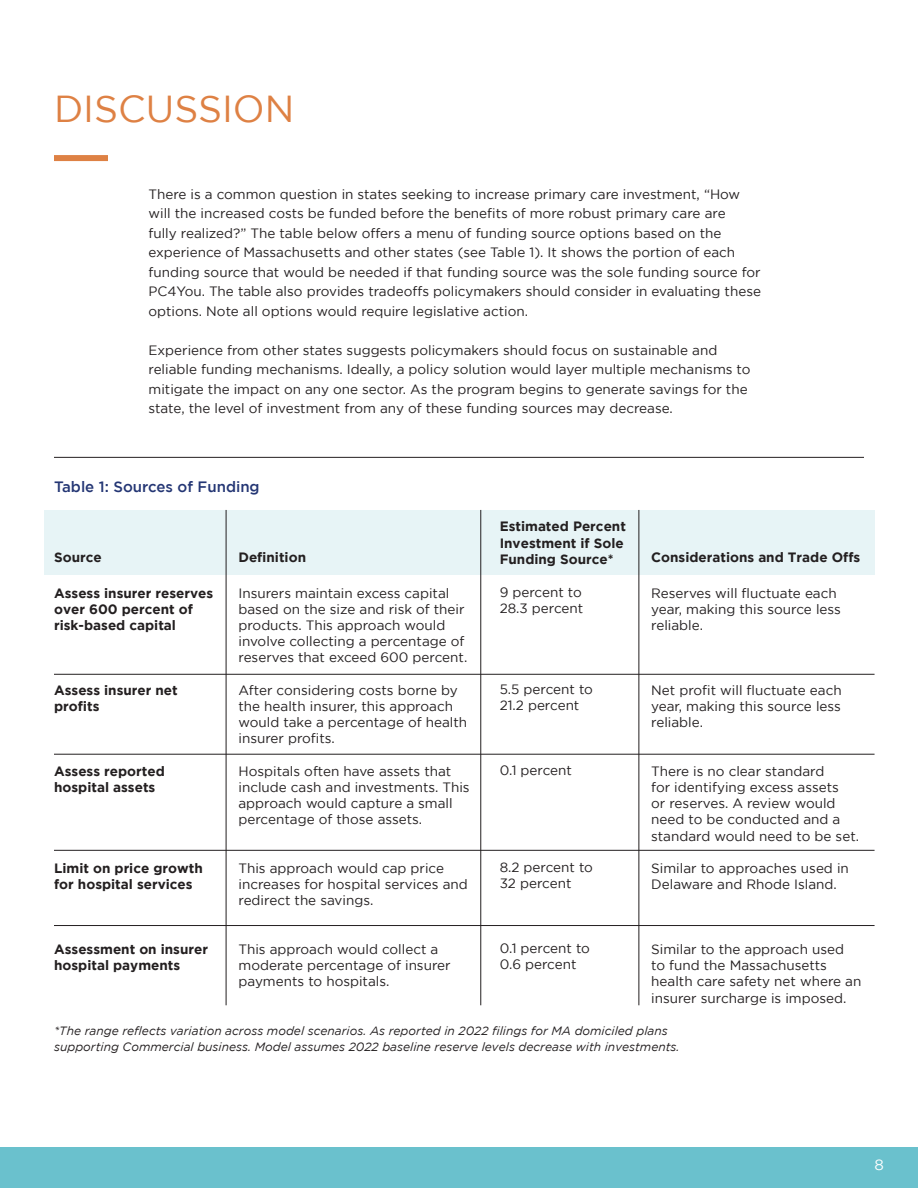
<style>
.page{position:relative;width:918px;height:1188px;background:#fff}
.page>*{position:absolute;margin:0;border:0;box-sizing:border-box;transform-origin:0 0}
.t1{font:37.5px "Gotham";color:#de8144}
.t2{font:500 15px "Gotham";color:#243674}
.t3{font:15px "Gotham";color:#fff}
.t4{font:13.5px/16.2px "Gotham";color:#231f20}
.t5{font:700 13.5px/16.2px "Gotham";color:#231f20}
.t6{font:italic 12px/16.5px "Gotham";color:#231f20}
</style>
<div class="page">
<div style="left:0;top:1148px;width:918px;height:40px;background:#6ac1cd"></div>
<div style="left:44px;top:510px;width:831px;height:65px;background:#e7f4f6"></div>
<div style="left:54px;top:155px;width:54px;height:6px;background:#de8144"></div>
<hr style="left:54px;top:457px;width:810px;height:1px;background:#231f20">
<hr style="left:54px;top:674px;width:821px;height:1px;background:#231f20">
<hr style="left:54px;top:754px;width:821px;height:1px;background:#231f20">
<hr style="left:54px;top:850px;width:821px;height:1px;background:#231f20">
<hr style="left:54px;top:925px;width:821px;height:1px;background:#231f20">
<hr style="left:226px;top:510px;width:1px;height:495px;background:#231f20">
<hr style="left:481px;top:510px;width:1px;height:495px;background:#231f20">
<hr style="left:639px;top:510px;width:1px;height:495px;background:#231f20">
<p class="t1" style="left:54px;top:88px;width:242px">DISCUSSION</p>
<p class="t4" style="left:148px;top:184px;width:614px;line-height:19.5px">There is a common question in states seeking to increase primary care investment, “How will the increased costs be funded before the benefits of more robust primary care are<br>fully realized?” The table below offers a menu of funding source options based on the experience of Massachusetts and other states (see Table 1). It shows the portion of each funding source that would be needed if that funding source was the sole funding source for PC4You. The table also provides tradeoffs policymakers should consider in evaluating these options. Note all options would require legislative action.</p>
<p class="t4" style="left:148px;top:340px;width:604px;line-height:19.5px">Experience from other states suggests policymakers should focus on sustainable and reliable funding mechanisms. Ideally, a policy solution would layer multiple mechanisms to mitigate the impact on any one sector. As the program begins to generate savings for the state, the level of investment from any of these funding sources may decrease.</p>
<p class="t2" style="left:54px;top:478px;width:207px">Table 1: Sources of Funding</p>
<p class="t5" style="left:54px;top:549px;width:49px">Source</p>
<p class="t5" style="left:54px;top:584px;width:161px">Assess insurer reserves over 600 percent of risk-based capital</p>
<p class="t5" style="left:54px;top:682px;width:125px">Assess insurer net profits</p>
<p class="t5" style="left:54px;top:763px;width:112px">Assess reported hospital assets</p>
<p class="t5" style="left:54px;top:860px;width:150px">Limit on price growth for hospital services</p>
<p class="t5" style="left:54px;top:941px;width:155px">Assessment on insurer hospital payments</p>
<p class="t5" style="left:238px;top:549px;width:69px">Definition</p>
<p class="t4" style="left:238px;top:585px;width:230px">Insurers maintain excess capital based on the size and risk of their products. This approach would involve collecting a percentage of reserves that exceed 600 percent.</p>
<p class="t4" style="left:238px;top:682px;width:230px">After considering costs borne by the health insurer, this approach would take a percentage of health insurer profits.</p>
<p class="t4" style="left:238px;top:763px;width:233px">Hospitals often have assets that include cash and investments. This approach would capture a small percentage of those assets.</p>
<p class="t4" style="left:238px;top:860px;width:231px">This approach would cap price increases for hospital services and redirect the savings.</p>
<p class="t4" style="left:238px;top:941px;width:214px">This approach would collect a moderate percentage of insurer payments to hospitals.</p>
<p class="t5" style="left:500px;top:518px;width:128px">Estimated Percent<br>Investment if Sole<br>Funding Source*</p>
<p class="t4" style="left:500px;top:584px;width:85px">9 percent to<br>28.3 percent</p>
<p class="t4" style="left:500px;top:681px;width:95px">5.5 percent to<br>21.2 percent</p>
<p class="t4" style="left:500px;top:762px;width:74px">0.1 percent</p>
<p class="t4" style="left:500px;top:859px;width:95px">8.2 percent to<br>32 percent</p>
<p class="t4" style="left:500px;top:940px;width:92px">0.1 percent to<br>0.6 percent</p>
<p class="t5" style="left:651px;top:549px;width:211px">Considerations and Trade Offs</p>
<p class="t4" style="left:651px;top:585px;width:191px">Reserves will fluctuate each year, making this source less reliable.</p>
<p class="t4" style="left:651px;top:682px;width:192px;text-align:justify">Net profit will fluctuate each year, making this source less reliable.</p>
<p class="t4" style="left:651px;top:763px;width:209px">There is no clear standard<br>for identifying excess assets<br>or reserves. A review would need to be conducted and a standard would need to be set.</p>
<p class="t4" style="left:651px;top:860px;width:199px">Similar to approaches used in<br>Delaware and Rhode Island.</p>
<p class="t4" style="left:651px;top:941px;width:212px">Similar to the approach used to fund the Massachusetts health care safety net where an insurer surcharge is imposed.</p>
<p class="t6" style="left:54px;top:1022px;width:627px">*The range reflects variation across model scenarios. As reported in 2022 filings for MA domiciled plans supporting Commercial business. Model assumes 2022 baseline reserve levels decrease with investments.</p>
<p class="t3" style="left:875px;top:1156px;width:11px">8</p>
</div>
